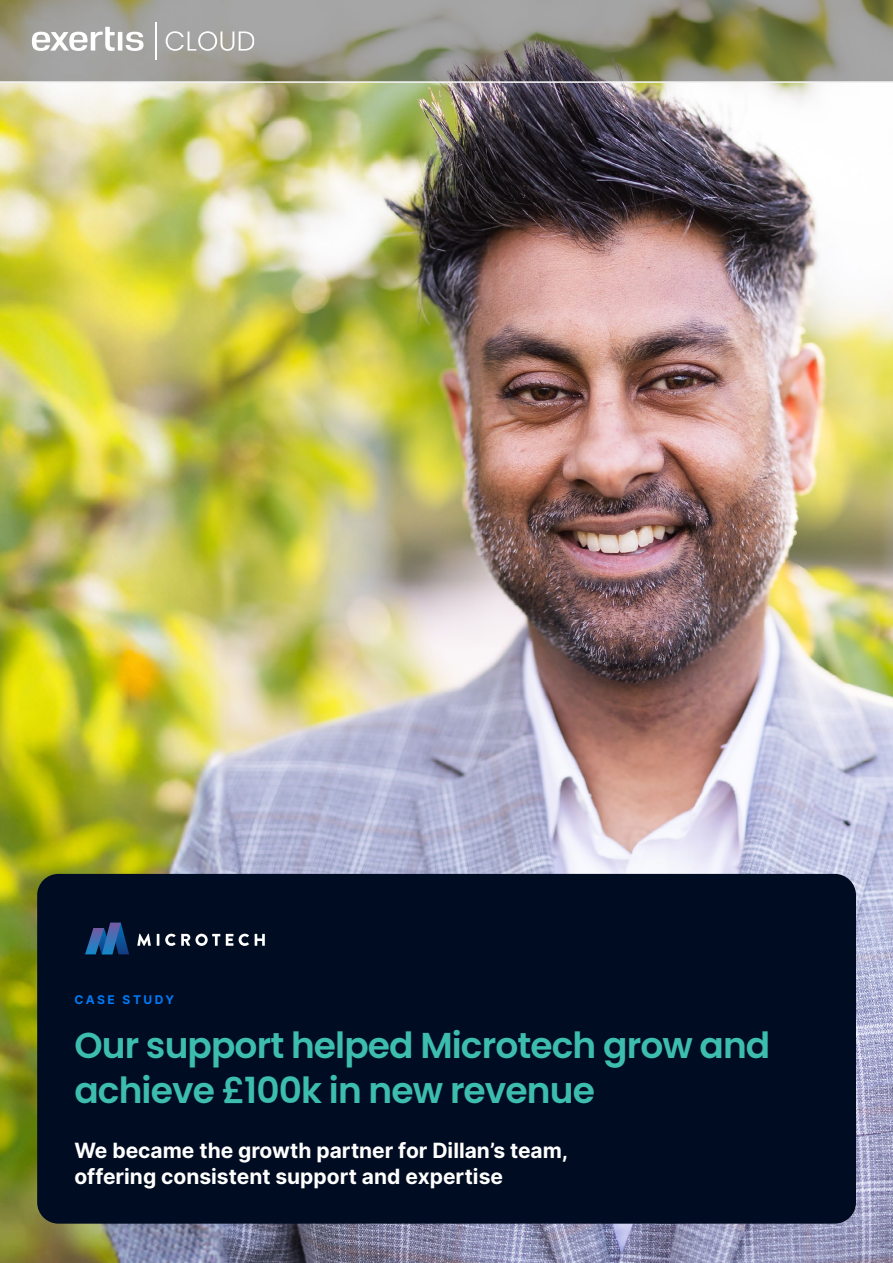
<style>
.page{position:relative;width:893px;height:1263px;background:#fff}
.page>*{position:absolute;margin:0;border:0;box-sizing:border-box;transform-origin:0 0}
.t1{font:600 36px/45px "Poppins";letter-spacing:-.025em;color:#3dbdad}
.t2{font:700 21px/25.8px "Inter";color:#fff}
.t3{font:700 12px "Inter";letter-spacing:.21em;color:#007af5}
</style>
<div class="page">
<img style="left:0;top:83px;width:893px;height:1180px">
<svg style="left:0;top:0;width:893px;height:83px;background:#939382"></svg>
<svg style="left:32px;top:27px;width:112px;height:24px"></svg>
<hr style="left:155px;top:22px;width:2px;height:38px;background:#fff">
<svg style="left:166px;top:31px;width:88px;height:20px;background:#b8b7b6"></svg>
<div style="left:37px;top:874px;width:819px;height:350px;background:#000c21;border-radius:21px"></div>
<svg style="left:137px;top:934px;width:14px;height:12px"></svg>
<svg style="left:157px;top:934px;width:2px;height:12px"></svg>
<svg style="left:165px;top:934px;width:55px;height:12px"></svg>
<svg style="left:226px;top:934px;width:7px;height:12px"></svg>
<svg style="left:239px;top:934px;width:10px;height:12px"></svg>
<svg style="left:255px;top:934px;width:10px;height:12px"></svg>
<svg style="left:85px;top:923px;width:44px;height:31px"></svg>
<p class="t3" style="left:74px;top:991px;width:101px">CASE STUDY</p>
<h1 class="t1" style="left:74px;top:1023px;width:697px">Our support helped Microtech grow and achieve £100k in new revenue</h1>
<p class="t2" style="left:74px;top:1137px;width:495px">We became the growth partner for Dillan’s team, offering consistent support and expertise</p>
</div>
